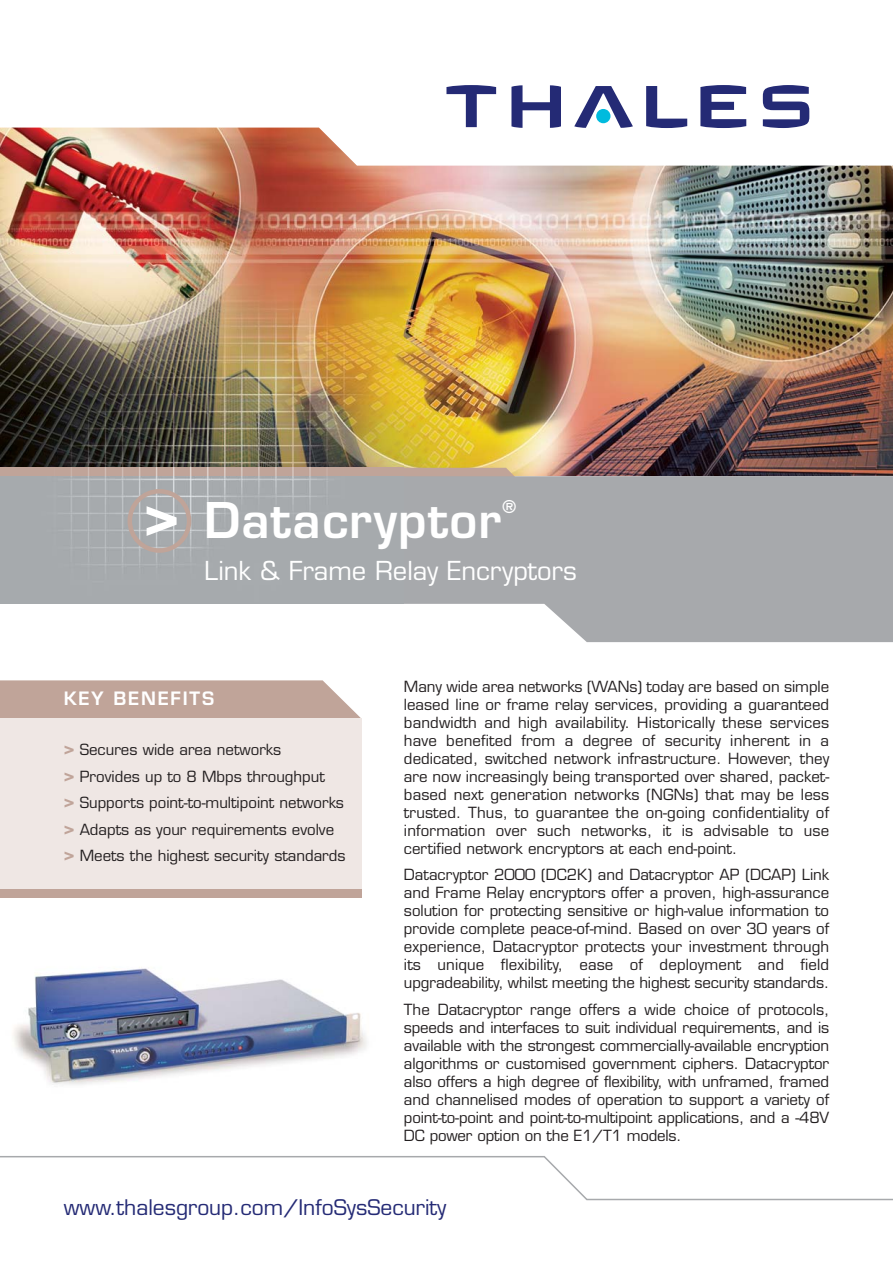
<style>
.page{position:relative;width:893px;height:1263px;background:#fff}
.page>*{position:absolute;margin:0;border:0;box-sizing:border-box;transform-origin:0 0}
.t1{font:600 48px "Eurostile";letter-spacing:.025em;color:#fff}
.t2{font:25.5px "Eurostile";color:#fff}
.t3{font:21px "Eurostile";color:#242a75}
.t4{font:600 18px "Eurostile";letter-spacing:.1em;color:#fff}
.t5{font:600 17.25px "Eurostile";color:#fff}
.t6{font:15px/18px "Eurostile";color:#231f20;text-align:justify}
.s1{font-weight:700;font-size:60px}
.s2{font-weight:700;font-size:18px;color:#c0a499}
</style>
<div class="page">
<img style="left:0;top:128px;width:893px;height:348px">
<svg style="left:763px;top:85px;width:46px;height:43px"></svg>
<svg style="left:700px;top:85px;width:46px;height:43px"></svg>
<svg style="left:646px;top:86px;width:41px;height:42px"></svg>
<svg style="left:574px;top:86px;width:59px;height:42px"></svg>
<div style="left:596px;top:109px;width:14px;height:14px;background:#00bbde;border-radius:50%"></div>
<svg style="left:511px;top:85px;width:50px;height:43px"></svg>
<svg style="left:446px;top:85px;width:50px;height:42px"></svg>
<svg style="left:404px;top:468px;width:112px;height:8px"></svg>
<svg style="left:404px;top:476px;width:489px;height:166px;background:#adafb2"></svg>
<svg style="left:0;top:680px;width:361px;height:39px;background:#c5aba1"></svg>
<div style="left:0;top:719px;width:361px;height:170px;background:#efe7e4"></div>
<div style="left:0;top:889px;width:361px;height:8px;background:#c0a499"></div>
<svg style="left:0;top:1156px;width:893px;height:45px"></svg>
<img style="left:0;top:255px;width:404px;height:349px">
<svg style="left:128px;top:489px;width:63px;height:64px;background:#b0adad"></svg>
<img style="left:13px;top:967px;width:354px;height:118px">
<h1 class="t1" style="left:144px;top:502px;width:359px"><span class="s1">&gt;</span> Datacryptor</h1>
<p class="t5" style="left:502px;top:500px;width:15px">®</p>
<h2 class="t2" style="left:204px;top:561px;width:374px">Link &amp; Frame Relay Encryptors</h2>
<p class="t4" style="left:64px;top:691px;width:152px">KEY BENEFITS</p>
<p class="t6" style="left:64px;top:738px;width:283px;line-height:26.5px;text-align:left"><span class="s2">&gt;</span> Secures wide area networks<br><span class="s2">&gt;</span> Provides up to 8 Mbps throughput<br><span class="s2">&gt;</span> Supports point-to-multipoint networks <span class="s2">&gt;</span> Adapts as your requirements evolve <span class="s2">&gt;</span> Meets the highest security standards</p>
<p class="t6" style="left:404px;top:679px;width:427px">Many wide area networks (WANs) today are based on simple leased line or frame relay services, providing a guaranteed bandwidth and high availability. Historically these services have benefited from a degree of security inherent in a dedicated, switched network infrastructure. However, they are now increasingly being transported over shared, packet&shy;based next generation networks (NGNs) that may be less trusted. Thus, to guarantee the on-going confidentiality of information over such networks, it is advisable to use certified network encryptors at each end-point.</p>
<p class="t6" style="left:404px;top:867px;width:427px">Datacryptor 2000 (DC2K) and Datacryptor AP (DCAP) Link and Frame Relay encryptors offer a proven, high-assurance solution for protecting sensitive or high-value information to provide complete peace-of-mind. Based on over 30 years of experience, Datacryptor protects your investment through its unique flexibility, ease of deployment and field upgradeability, whilst meeting the highest security standards.</p>
<p class="t6" style="left:404px;top:1002px;width:427px">The Datacryptor range offers a wide choice of protocols, speeds and interfaces to suit individual requirements, and is available with the strongest commercially-available encryption algorithms or customised government ciphers. Datacryptor also offers a high degree of flexibility, with unframed, framed and channelised modes of operation to support a variety of point-to-point and point-to-multipoint applications, and a -48V DC power option on the E1/T1 models.</p>
<h3 class="t3" style="left:64px;top:1199px;width:384px">www.thalesgroup.com/InfoSysSecurity</h3>
</div>
